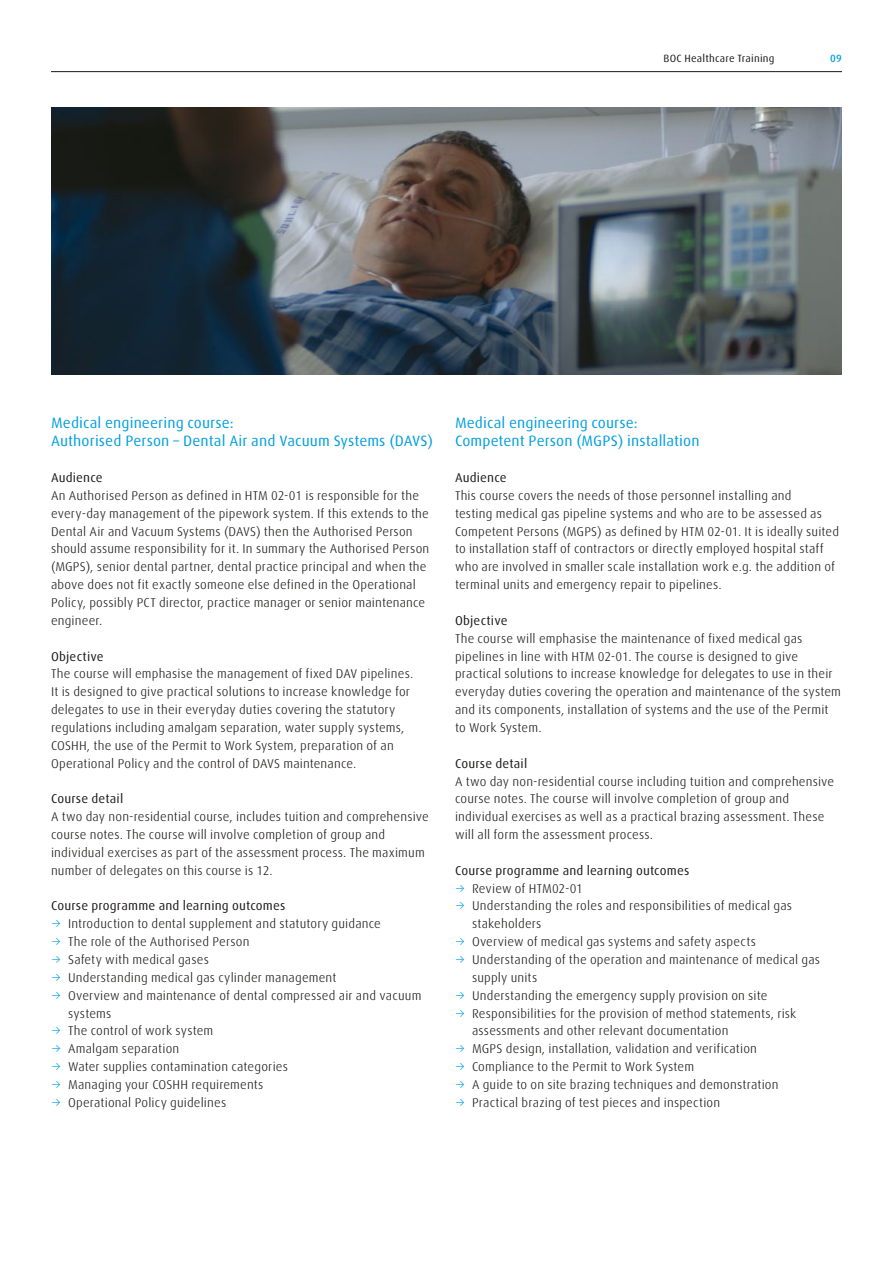
<style>
.page{position:relative;width:893px;height:1263px;background:#fff}
.page>*{position:absolute;margin:0;border:0;box-sizing:border-box;transform-origin:0 0}
.t1{font:15px/17.9px "Linde Dax Global";letter-spacing:.005em;color:#009ee0}
.t2{font:300 12.75px/17.9px "Linde Dax Global";letter-spacing:.01em;color:#1a1817}
.t3{font:12.75px "Linde Dax Global";letter-spacing:.015em;color:#1a1817}
.t4{font:10.5px "Linde Dax Global";letter-spacing:.02em;color:#1a1817}
.t5{font:500 10.5px "Linde Dax Global";color:#009ee0}
.s1{color:#009ee0}
</style>
<div class="page">
<hr style="left:51px;top:71px;width:791px;height:1px;background:#1a1817">
<img style="left:51px;top:107px;width:791px;height:268px">
<p class="t4" style="left:664px;top:52px;width:112px">BOC Healthcare Training</p>
<p class="t5" style="left:830px;top:52px;width:13px">09</p>
<p class="t1" style="left:51px;top:414px;width:383px">Medical engineering course:<br>Authorised Person – Dental Air and Vacuum Systems (DAVS)</p>
<p class="t3" style="left:51px;top:470px;width:53px">Audience</p>
<p class="t2" style="left:51px;top:486px;width:380px">An Authorised Person as defined in HTM 02-01 is responsible for the every-day management of the pipework system. If this extends to the Dental Air and Vacuum Systems (DAVS) then the Authorised Person should assume responsibility for it. In summary the Authorised Person (MGPS), senior dental partner, dental practice principal and when the above does not fit exactly someone else defined in the Operational Policy, possibly PCT director, practice manager or senior maintenance engineer.</p>
<p class="t3" style="left:51px;top:649px;width:54px">Objective</p>
<p class="t2" style="left:51px;top:665px;width:364px">The course will emphasise the management of fixed DAV pipelines.<br>It is designed to give practical solutions to increase knowledge for delegates to use in their everyday duties covering the statutory regulations including amalgam separation, water supply systems, COSHH, the use of the Permit to Work System, preparation of an Operational Policy and the control of DAVS maintenance.</p>
<p class="t3" style="left:51px;top:791px;width:74px">Course detail</p>
<p class="t2" style="left:51px;top:808px;width:379px">A two day non-residential course, includes tuition and comprehensive course notes. The course will involve completion of group and individual exercises as part of the assessment process. The maximum number of delegates on this course is 12.</p>
<p class="t3" style="left:51px;top:898px;width:236px">Course programme and learning outcomes</p>
<p class="t2" style="left:51px;top:915px;width:331px"><span class="s1">→</span> Introduction to dental supplement and statutory guidance</p>
<p class="t2" style="left:51px;top:933px;width:200px"><span class="s1">→</span> The role of the Authorised Person</p>
<p class="t2" style="left:51px;top:951px;width:159px"><span class="s1">→</span> Safety with medical gases</p>
<p class="t2" style="left:51px;top:968px;width:287px"><span class="s1">→</span> Understanding medical gas cylinder management</p>
<p class="t2" style="left:68px;top:986px;width:355px;text-indent:-17px"><span class="s1">→</span> Overview and maintenance of dental compressed air and vacuum systems</p>
<p class="t2" style="left:51px;top:1022px;width:164px"><span class="s1">→</span> The control of work system</p>
<p class="t2" style="left:51px;top:1040px;width:130px"><span class="s1">→</span> Amalgam separation</p>
<p class="t2" style="left:51px;top:1058px;width:238px"><span class="s1">→</span> Water supplies contamination categories</p>
<p class="t2" style="left:51px;top:1076px;width:214px"><span class="s1">→</span> Managing your COSHH requirements</p>
<p class="t2" style="left:51px;top:1093px;width:177px"><span class="s1">→</span> Operational Policy guidelines</p>
<p class="t1" style="left:455px;top:414px;width:246px">Medical engineering course:<br>Competent Person (MGPS) installation</p>
<p class="t3" style="left:455px;top:470px;width:53px">Audience</p>
<p class="t2" style="left:455px;top:486px;width:386px">This course covers the needs of those personnel installing and<br>testing medical gas pipeline systems and who are to be assessed as Competent Persons (MGPS) as defined by HTM 02-01. It is ideally suited to installation staff of contractors or directly employed hospital staff who are involved in smaller scale installation work e.g. the addition of terminal units and emergency repair to pipelines.</p>
<p class="t3" style="left:455px;top:613px;width:54px">Objective</p>
<p class="t2" style="left:455px;top:629px;width:388px">The course will emphasise the maintenance of fixed medical gas pipelines in line with HTM 02-01. The course is designed to give practical solutions to increase knowledge for delegates to use in their everyday duties covering the operation and maintenance of the system and its components, installation of systems and the use of the Permit to Work System.</p>
<p class="t3" style="left:455px;top:756px;width:74px">Course detail</p>
<p class="t2" style="left:455px;top:772px;width:381px">A two day non-residential course including tuition and comprehensive course notes. The course will involve completion of group and individual exercises as well as a practical brazing assessment. These will all form the assessment process.</p>
<p class="t3" style="left:455px;top:863px;width:236px">Course programme and learning outcomes</p>
<p class="t2" style="left:455px;top:879px;width:130px"><span class="s1">→</span> Review of HTM02-01</p>
<p class="t2" style="left:472px;top:897px;width:322px;text-indent:-17px"><span class="s1">→</span> Understanding the roles and responsibilities of medical gas stakeholders</p>
<p class="t2" style="left:455px;top:933px;width:303px"><span class="s1">→</span> Overview of medical gas systems and safety aspects</p>
<p class="t2" style="left:472px;top:951px;width:350px;text-indent:-17px"><span class="s1">→</span> Understanding of the operation and maintenance of medical gas supply units</p>
<p class="t2" style="left:455px;top:986px;width:314px"><span class="s1">→</span> Understanding the emergency supply provision on site</p>
<p class="t2" style="left:472px;top:1004px;width:326px;text-indent:-17px"><span class="s1">→</span> Responsibilities for the provision of method statements, risk assessments and other relevant documentation</p>
<p class="t2" style="left:455px;top:1040px;width:304px"><span class="s1">→</span> MGPS design, installation, validation and verification</p>
<p class="t2" style="left:455px;top:1058px;width:241px"><span class="s1">→</span> Compliance to the Permit to Work System</p>
<p class="t2" style="left:455px;top:1076px;width:325px"><span class="s1">→</span> A guide to on site brazing techniques and demonstration</p>
<p class="t2" style="left:455px;top:1093px;width:267px"><span class="s1">→</span> Practical brazing of test pieces and inspection</p>
</div>
